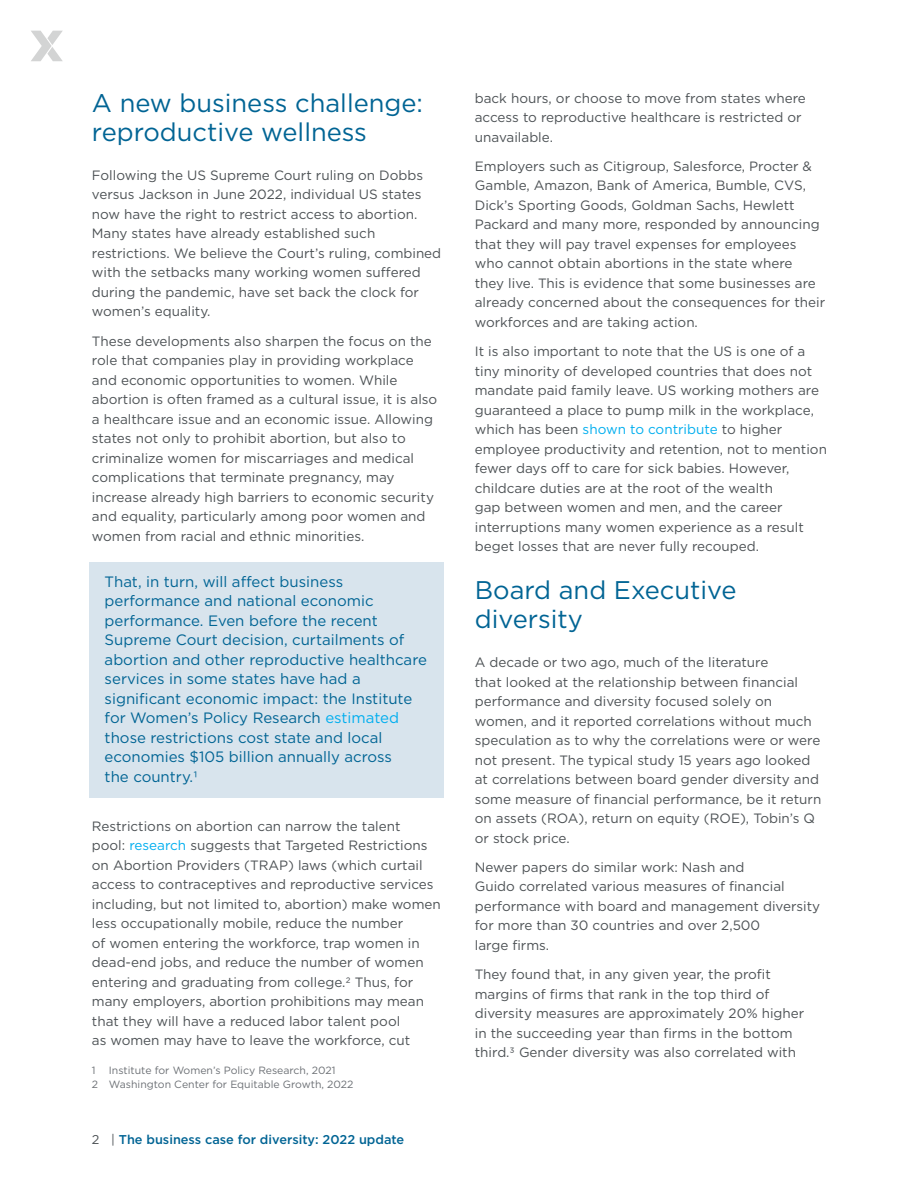
<style>
.page{position:relative;width:919px;height:1187px;background:#fff}
.page>*{position:absolute;margin:0;border:0;box-sizing:border-box;transform-origin:0 0}
.Headings_within_text{font:25.5px/28.5px "Gotham";color:#006494}
.Pullouts_with_box{font:15px/19.5px "Gotham";color:#006494}
.Body_text_9_13{font:13.5px/19.5px "Gotham";color:#4d5255}
.t1{font:500 12.75px "Gotham";color:#006494}
.Footnotes_7_9_indent{font:10.5px "Gotham";color:#6c7075}
.s1{color:#00aeef}
.s2{font-weight:400;color:#4d5255}
</style>
<div class="page">
<svg style="left:31px;top:31px;width:32px;height:30px"></svg>
<div style="left:90px;top:562px;width:354px;height:235px;background:#d8e4ed"></div>
<p class="Headings_within_text" style="left:92px;top:88px;width:332px">A new business challenge: reproductive wellness</p>
<p class="Body_text_9_13" style="left:92px;top:165px;width:351px">Following the US Supreme Court ruling on Dobbs versus Jackson in June 2022, individual US states now have the right to restrict access to abortion.<br>Many states have already established such restrictions. We believe the Court’s ruling, combined with the setbacks many working women suffered during the pandemic, have set back the clock for women’s equality.</p>
<p class="Body_text_9_13" style="left:92px;top:331px;width:347px">These developments also sharpen the focus on the role that companies play in providing workplace and economic opportunities to women. While abortion is often framed as a cultural issue, it is also a healthcare issue and an economic issue. Allowing states not only to prohibit abortion, but also to criminalize women for miscarriages and medical complications that terminate pregnancy, may increase already high barriers to economic security and equality, particularly among poor women and women from racial and ethnic minorities.</p>
<p class="Pullouts_with_box" style="left:105px;top:571px;width:324px">That, in turn, will affect business performance and national economic performance. Even before the recent Supreme Court decision, curtailments of abortion and other reproductive healthcare services in some states have had a significant economic impact: the Institute for Women’s Policy Research <span class="s1">estimated </span>those restrictions cost state and local economies $105 billion annually across<br>the country.1</p>
<p class="Body_text_9_13" style="left:92px;top:815px;width:350px">Restrictions on abortion can narrow the talent<br>pool: <span class="s1">research</span> suggests that Targeted Restrictions on Abortion Providers (TRAP) laws (which curtail access to contraceptives and reproductive services including, but not limited to, abortion) make women less occupationally mobile, reduce the number<br>of women entering the workforce, trap women in dead-end jobs, and reduce the number of women entering and graduating from college.2 Thus, for many employers, abortion prohibitions may mean that they will have a reduced labor talent pool<br>as women may have to leave the workforce, cut</p>
<p class="Footnotes_7_9_indent" style="left:92px;top:1063px;width:5px">1</p>
<p class="Footnotes_7_9_indent" style="left:109px;top:1063px;width:228px">Institute for Women’s Policy Research, 2021</p>
<p class="Footnotes_7_9_indent" style="left:92px;top:1077px;width:263px">2 Washington Center for Equitable Growth, 2022</p>
<p class="t1" style="left:92px;top:1130px;width:314px"><span class="s2">2 |</span> The business case for diversity: 2022 update</p>
<p class="Body_text_9_13" style="left:475px;top:88px;width:332px">back hours, or choose to move from states where access to reproductive healthcare is restricted or unavailable.</p>
<p class="Body_text_9_13" style="left:475px;top:156px;width:352px">Employers such as Citigroup, Salesforce, Procter &amp; Gamble, Amazon, Bank of America, Bumble, CVS, Dick’s Sporting Goods, Goldman Sachs, Hewlett Packard and many more, responded by announcing that they will pay travel expenses for employees who cannot obtain abortions in the state where they live. This is evidence that some businesses are already concerned about the consequences for their workforces and are taking action.</p>
<p class="Body_text_9_13" style="left:475px;top:341px;width:354px">It is also important to note that the US is one of a tiny minority of developed countries that does not mandate paid family leave. US working mothers are guaranteed a place to pump milk in the workplace, which has been <span class="s1">shown to contribute</span> to higher employee productivity and retention, not to mention fewer days off to care for sick babies. However, childcare duties are at the root of the wealth<br>gap between women and men, and the career interruptions many women experience as a result beget losses that are never fully recouped.</p>
<p class="Headings_within_text" style="left:475px;top:575px;width:263px">Board and Executive diversity</p>
<p class="Body_text_9_13" style="left:475px;top:652px;width:348px">A decade or two ago, much of the literature<br>that looked at the relationship between financial performance and diversity focused solely on women, and it reported correlations without much speculation as to why the correlations were or were not present. The typical study 15 years ago looked at correlations between board gender diversity and some measure of financial performance, be it return on assets (ROA), return on equity (ROE), Tobin’s Q or stock price.</p>
<p class="Body_text_9_13" style="left:475px;top:857px;width:347px">Newer papers do similar work: Nash and<br>Guido correlated various measures of financial performance with board and management diversity for more than 30 countries and over 2,500<br>large firms.</p>
<p class="Body_text_9_13" style="left:475px;top:964px;width:331px">They found that, in any given year, the profit margins of firms that rank in the top third of diversity measures are approximately 20% higher in the succeeding year than firms in the bottom third.3 Gender diversity was also correlated with</p>
</div>
